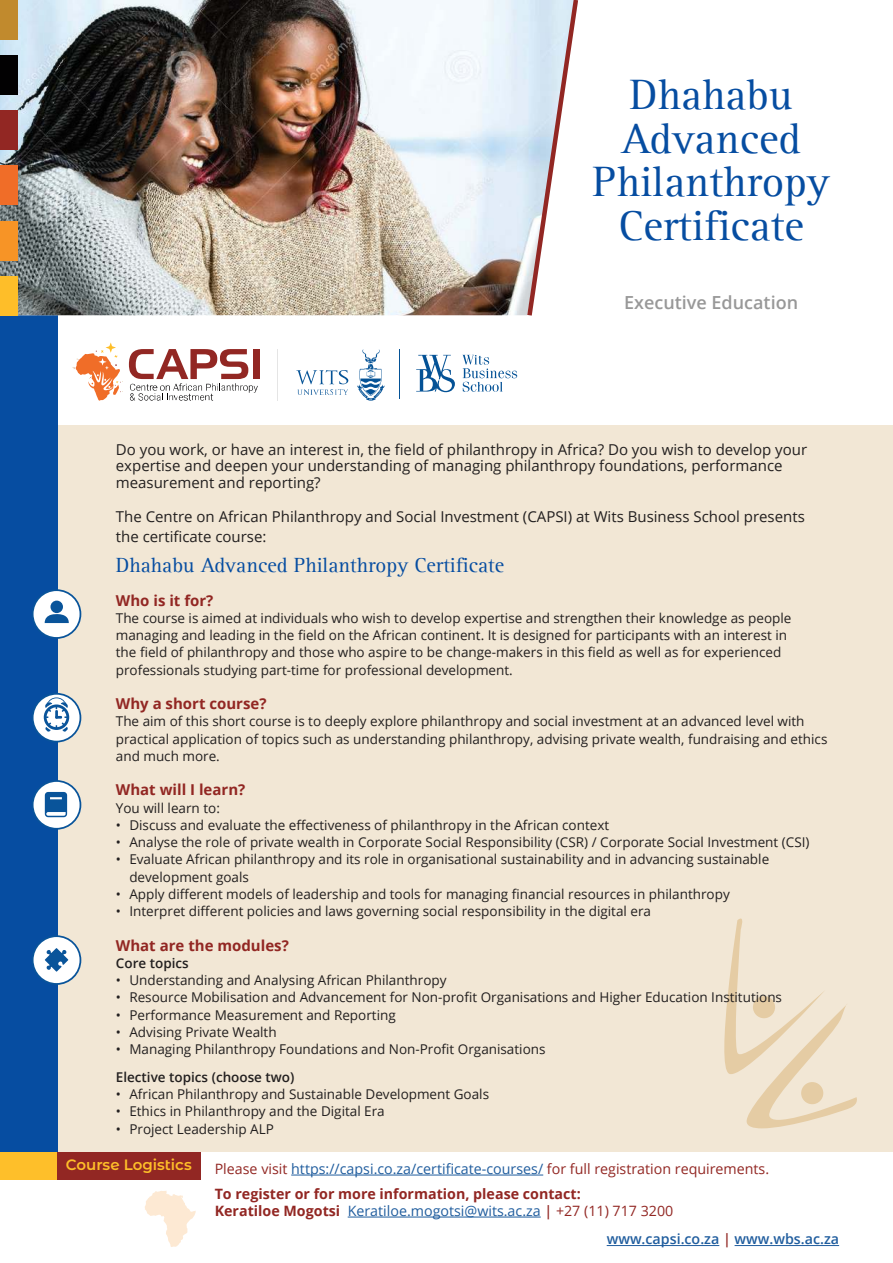
<style>
.page{position:relative;width:893px;height:1263px;background:#fff}
.page>*{position:absolute;margin:0;border:0;box-sizing:border-box;transform-origin:0 0}
.t1{font:43.5px/43.5px "Agfa Rotis Serif";color:#064da1;text-align:center}
.t2{font:21px "Agfa Rotis Serif";color:#064da1}
.t3{font:600 18px "Open Sans";color:#989898}
.t4{font:15px/16.5px "Open Sans";color:#221f1f}
.t5{font:700 15px "Open Sans";color:#922723}
.t6{font:600 15px "Montserrat Alternates";color:#febe29}
.t7{font:700 14.25px/25.5px "Open Sans";color:#922723}
.t8{font:14.25px/28.5px "Open Sans";color:#205d9e}
.t9{font:13.5px/17.2px "Open Sans";color:#221f1f}
.t10{font:600 13.5px "Open Sans";color:#221f1f}
.s1{font-weight:400}
.s2{font-weight:400;color:#205d9e}
.s3{font-weight:700;color:#922723}
.s4{font-weight:600;color:#922723}
.s5{color:#922723}
.s6{font-weight:600}
</style>
<div class="page">
<div style="left:43px;top:425px;width:850px;height:727px;background:#f2e7d5"></div>
<div style="left:0;top:307px;width:58px;height:848px;background:#064da1"></div>
<svg style="left:32px;top:589px;width:49px;height:50px"></svg>
<div style="left:34px;top:591px;width:46px;height:46px;background:#fff;border-radius:50%"></div>
<svg style="left:45px;top:614px;width:24px;height:9px"></svg>
<div style="left:50px;top:601px;width:13px;height:12px;background:#09549a;border-radius:50%"></div>
<svg style="left:357px;top:349px;width:28px;height:52px"></svg>
<svg style="left:296px;top:370px;width:52px;height:25px"></svg>
<svg style="left:416px;top:355px;width:101px;height:37px"></svg>
<hr style="left:399px;top:350px;width:1px;height:49px;background:#045296">
<hr style="left:277px;top:349px;width:1px;height:52px;background:#e5e5e5">
<div style="left:253px;top:349px;width:7px;height:30px;background:#922723"></div>
<svg style="left:129px;top:349px;width:129px;height:52px"></svg>
<svg style="left:73px;top:342px;width:50px;height:59px"></svg>
<svg style="left:32px;top:780px;width:49px;height:50px"></svg>
<div style="left:34px;top:782px;width:46px;height:46px;background:#fff;border-radius:50%"></div>
<svg style="left:45px;top:792px;width:22px;height:25px"></svg>
<svg style="left:724px;top:918px;width:133px;height:210px"></svg>
<div style="left:753px;top:996px;width:22px;height:22px;background:#e5cca4;border-radius:50%"></div>
<div style="left:801px;top:1082px;width:22px;height:22px;background:#e5cca4;border-radius:50%"></div>
<img style="left:0;top:0;width:524px;height:315px">
<svg style="left:524px;top:0;width:55px;height:316px"></svg>
<div style="left:0;top:0;width:18px;height:40px;background:#c18a2d"></div>
<div style="left:0;top:55px;width:18px;height:40px;background:#020102"></div>
<div style="left:0;top:111px;width:18px;height:39px;background:#922723"></div>
<div style="left:0;top:166px;width:18px;height:39px;background:#f06d28"></div>
<div style="left:0;top:221px;width:18px;height:39px;background:#f79426"></div>
<div style="left:0;top:276px;width:18px;height:40px;background:#febe29"></div>
<svg style="left:32px;top:935px;width:49px;height:50px"></svg>
<div style="left:34px;top:937px;width:46px;height:46px;background:#fff;border-radius:50%"></div>
<svg style="left:45px;top:948px;width:23px;height:24px"></svg>
<svg style="left:32px;top:693px;width:49px;height:49px"></svg>
<div style="left:34px;top:695px;width:46px;height:46px;background:#fff;border-radius:50%"></div>
<svg style="left:44px;top:697px;width:25px;height:35px"></svg>
<div style="left:0;top:1152px;width:135px;height:27px;background:#febf2a"></div>
<div style="left:57px;top:1152px;width:143px;height:27px;background:#922723"></div>
<hr style="left:291px;top:1175px;width:252px;height:1px;background:#205d9e">
<hr style="left:348px;top:1217px;width:193px;height:1px;background:#205d9e">
<hr style="left:607px;top:1245px;width:112px;height:1px;background:#205d9e">
<hr style="left:735px;top:1245px;width:104px;height:1px;background:#205d9e">
<svg style="left:145px;top:1191px;width:51px;height:56px"></svg>
<h1 class="t1" style="left:593px;top:77px;width:239px">Dhahabu<br>Advanced<br>Philanthropy<br>Certificate</h1>
<h3 class="t3" style="left:624px;top:295px;width:176px">Executive Education</h3>
<p class="t4" style="left:116px;top:440px;width:693px">Do you work, or have an interest in, the field of philanthropy in Africa? Do you wish to develop your expertise and deepen your understanding of managing philanthropy foundations, performance measurement and reporting?</p>
<p class="t4" style="left:116px;top:506px;width:690px;line-height:19.5px">The Centre on African Philanthropy and Social Investment (CAPSI) at Wits Business School presents the certificate course:</p>
<h2 class="t2" style="left:116px;top:557px;width:390px">Dhahabu Advanced Philanthropy Certificate</h2>
<p class="t5" style="left:116px;top:594px;width:99px">Who is it for?</p>
<p class="t9" style="left:116px;top:609px;width:677px">The course is aimed at individuals who wish to develop expertise and strengthen their knowledge as people managing and leading in the field on the African continent. It is designed for participants with an interest in the field of philanthropy and those who aspire to be change-makers in this field as well as for experienced professionals studying part-time for professional development.</p>
<p class="t5" style="left:116px;top:698px;width:152px">Why a short course?</p>
<p class="t9" style="left:116px;top:712px;width:713px">The aim of this short course is to deeply explore philanthropy and social investment at an advanced level with practical application of topics such as understanding philanthropy, advising private wealth, fundraising and ethics and much more.</p>
<p class="t5" style="left:116px;top:784px;width:131px">What will I learn?</p>
<p class="t9" style="left:116px;top:799px;width:106px">You will learn to:</p>
<p class="t9" style="left:116px;top:816px;width:495px">• Discuss and evaluate the effectiveness of philanthropy in the African context</p>
<p class="t9" style="left:116px;top:833px;width:695px">• Analyse the role of private wealth in Corporate Social Responsibility (CSR) / Corporate Social Investment (CSI)</p>
<p class="t9" style="left:129px;top:850px;width:641px;text-indent:-14px">• Evaluate African philanthropy and its role in organisational sustainability and in advancing sustainable development goals</p>
<p class="t9" style="left:116px;top:885px;width:615px">• Apply different models of leadership and tools for managing financial resources in philanthropy</p>
<p class="t9" style="left:116px;top:902px;width:537px">• Interpret different policies and laws governing social responsibility in the digital era</p>
<p class="t5" style="left:116px;top:939px;width:175px">What are the modules?</p>
<p class="t10" style="left:116px;top:958px;width:74px">Core topics</p>
<p class="t9" style="left:116px;top:971px;width:332px">• Understanding and Analysing African Philanthropy</p>
<p class="t9" style="left:116px;top:988px;width:668px">• Resource Mobilisation and Advancement for Non-profit Organisations and Higher Education Institutions</p>
<p class="t9" style="left:116px;top:1006px;width:281px">• Performance Measurement and Reporting</p>
<p class="t9" style="left:116px;top:1023px;width:162px">• Advising Private Wealth</p>
<p class="t9" style="left:116px;top:1040px;width:431px">• Managing Philanthropy Foundations and Non-Profit Organisations</p>
<p class="t10" style="left:116px;top:1072px;width:180px">Elective topics (choose two)</p>
<p class="t9" style="left:116px;top:1085px;width:375px">• African Philanthropy and Sustainable Development Goals</p>
<p class="t9" style="left:116px;top:1102px;width:270px">• Ethics in Philanthropy and the Digital Era</p>
<p class="t9" style="left:116px;top:1120px;width:160px">• Project Leadership ALP</p>
<p class="t6" style="left:66px;top:1159px;width:127px">Course Logistics</p>
<p class="t7" style="left:215px;top:1157px;width:556px"><span class="s1">Please visit</span> <span class="s2">https://capsi.co.za/certificate-courses/</span> <span class="s1">for full registration requirements.<br></span>To register or for more information, please contact:</p>
<p class="t8" style="left:607px;top:1196px;width:234px;text-indent:-392px"><span class="s3">Keratiloe Mogotsi</span> Keratiloe.mogotsi@wits.ac.za <span class="s4">|</span> <span class="s5">+27 (11) 717 3200<br></span><span class="s6">www.capsi.co.za</span> <span class="s4">|</span> <span class="s6">www.wbs.ac.za</span></p>
</div>
